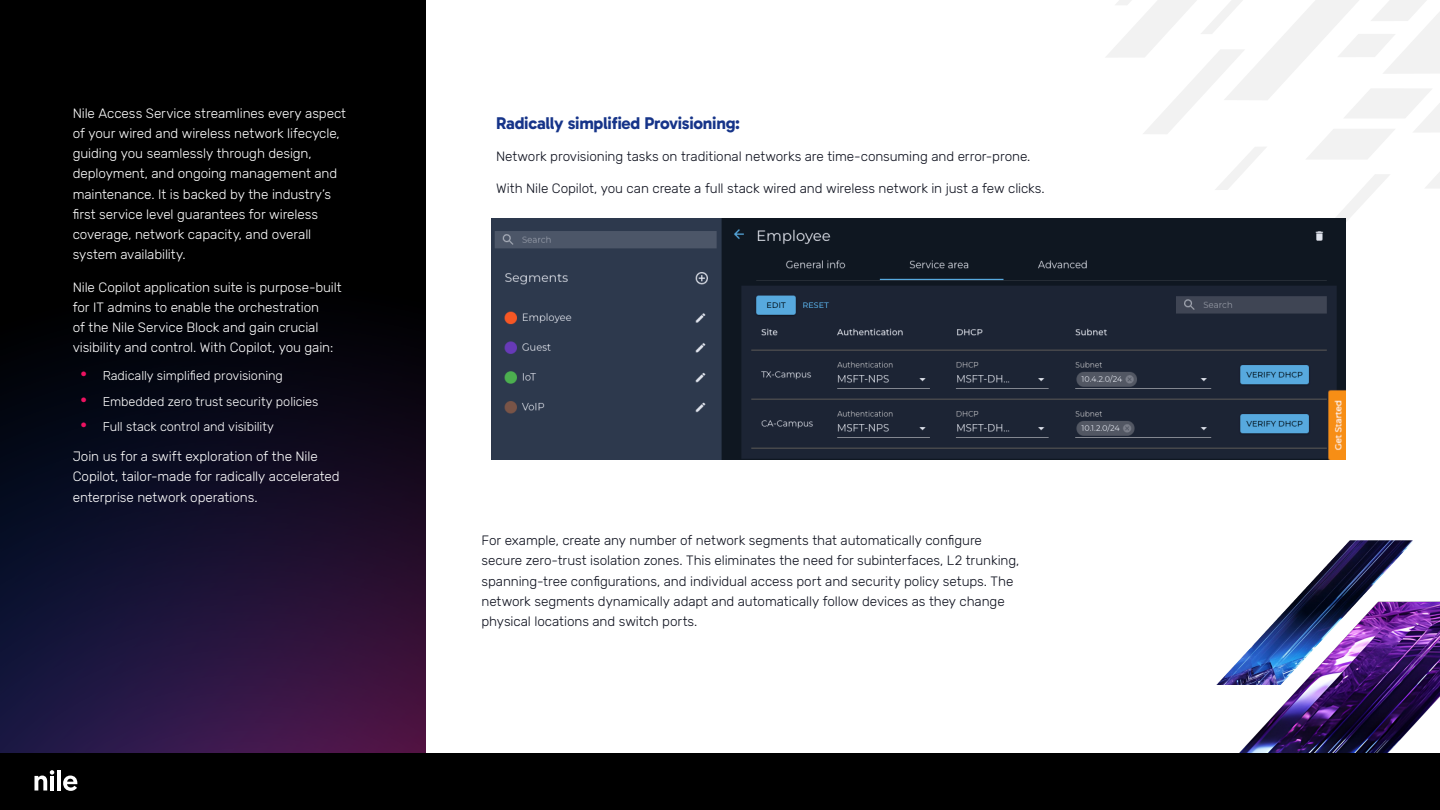
<style>
.page{position:relative;width:1440px;height:810px;background:#fff}
.page>*{position:absolute;margin:0;border:0;box-sizing:border-box;transform-origin:0 0}
.t1{font:700 17.25px "Gabarito";letter-spacing:-.015em;color:#163489}
.Body{font:300 13.5px/20.2px "Rubik";letter-spacing:-.005em;color:#fff}
.Body-2{font:300 13.5px/20.2px "Rubik";letter-spacing:-.005em;color:#0e111e}
.t2{font:300 12.75px "Rubik";letter-spacing:-.005em;color:#fff}
.s1{font-weight:700;font-size:18.75px;color:#ed1261}
</style>
<div class="page">
<div style="left:0;top:0;width:426px;height:810px;background:#000"></div>
<svg style="left:0;top:336px;width:426px;height:417px;background:#180e2b"></svg>
<svg style="left:1106px;top:0;width:334px;height:235px"></svg>
<img style="left:491px;top:218px;width:854px;height:241px">
<img style="left:1239px;top:601px;width:201px;height:152px">
<img style="left:1216px;top:540px;width:197px;height:145px">
<div style="left:0;top:753px;width:1440px;height:57px;background:#000"></div>
<hr style="left:57px;top:770px;width:4px;height:21px;background:#fff">
<svg style="left:63px;top:776px;width:14px;height:15px"></svg>
<svg style="left:35px;top:770px;width:19px;height:21px"></svg>
<p class="Body" style="left:73px;top:103px;width:275px">Nile Access Service streamlines every aspect of your wired and wireless network lifecycle, guiding you seamlessly through design, deployment, and ongoing management and maintenance. It is backed by the industry’s first service level guarantees for wireless coverage, network capacity, and overall system availability.</p>
<p class="Body" style="left:73px;top:277px;width:271px">Nile Copilot application suite is purpose-built for IT admins to enable the orchestration<br>of the Nile Service Block and gain crucial visibility and control. With Copilot, you gain:</p>
<p class="t2" style="left:80px;top:369px;width:204px"><span class="s1">•</span> Radically simplified provisioning</p>
<p class="t2" style="left:80px;top:394px;width:240px"><span class="s1">•</span> Embedded zero trust security policies</p>
<p class="t2" style="left:80px;top:420px;width:195px"><span class="s1">•</span> Full stack control and visibility</p>
<p class="Body" style="left:73px;top:447px;width:268px">Join us for a swift exploration of the Nile<br>Copilot, tailor-made for radically accelerated enterprise network operations.</p>
<h3 class="t1" style="left:496px;top:112px;width:245px">Radically simplified Provisioning:</h3>
<p class="Body-2" style="left:496px;top:147px;width:536px">Network provisioning tasks on traditional networks are time-consuming and error-prone.</p>
<p class="Body-2" style="left:496px;top:179px;width:550px">With Nile Copilot, you can create a full stack wired and wireless network in just a few clicks.</p>
<p class="Body-2" style="left:481px;top:531px;width:540px">For example, create any number of network segments that automatically configure secure zero-trust isolation zones. This eliminates the need for subinterfaces, L2 trunking, spanning-tree configurations, and individual access port and security policy setups. The network segments dynamically adapt and automatically follow devices as they change physical locations and switch ports.</p>
</div>
